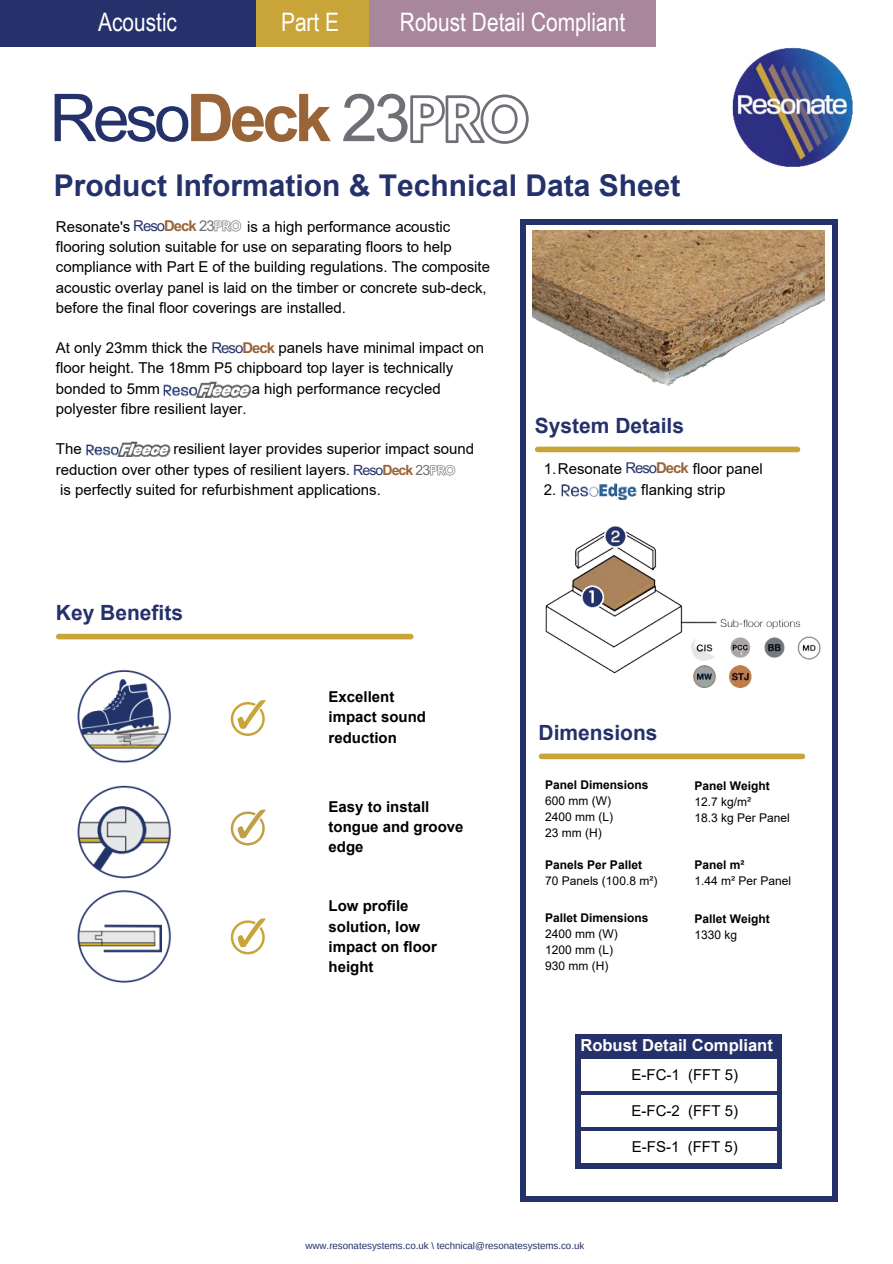
<style>
.page{position:relative;width:893px;height:1264px;background:#fff}
.page>*{position:absolute;margin:0;border:0;box-sizing:border-box;transform-origin:0 0}
.t1{font:66px "Arial MT Pro";letter-spacing:-.065em;color:#24316a}
.t2{font:700 30px "Arial";color:#24316a}
.t3{font:25.5px "Arial Narrow";color:#fff}
.t4{font:700 21px "Arial";color:#24316a}
.t5{font:700 16.5px "Arial";color:#fff}
.t6{font:15px/20.2px "Arial";color:#000}
.t7{font:700 15px/20.2px "Arial";color:#000}
.t8{font:12px/16px "Arial";color:#000}
.t9{font:700 12px "Arial";color:#000}
.t10{font:9.75px "Arimo";color:#24316a}
.s1{font-weight:700;color:#996437}
.s2{color:#6e7075}
.s3{font-family:"Hussar Ekologiczne 1";font-size:54.45px;color:#6e7075}
.s4{font-family:"Arial MT Pro";font-size:14.85px;color:#24316a}
.s5{font-family:"Arial MT Pro";font-weight:700;font-size:14.85px;color:#996437}
.s6{font-family:"Arial MT Pro";font-size:14.85px;color:#6e7075}
.s7{font-family:"Hussar Ekologiczne 1";font-size:12.3px;color:#6e7075}
.s8{font-family:"Arial MT Pro";font-size:14.1px;color:#24316a}
.s9{font-family:"Arial MT Pro";font-weight:700;font-size:14.1px;color:#996437}
.s10{font-family:"Arial MT Pro";font-size:14.1px;color:#6e7075}
.s11{font-family:"Hussar Ekologiczne 1";font-size:11.7px;color:#6e7075}
</style>
<div class="page">
<img style="left:732px;top:47px;width:121px;height:120px">
<div style="left:59px;top:633px;width:352px;height:6px;background:#c8a439"></div>
<svg style="left:231px;top:809px;width:34px;height:36px"></svg>
<svg style="left:231px;top:700px;width:34px;height:36px"></svg>
<svg style="left:231px;top:918px;width:34px;height:36px"></svg>
<div style="left:520px;top:219px;width:317px;height:982px;background:#24316a"></div>
<div style="left:526px;top:225px;width:305px;height:970px;background:#fff"></div>
<div style="left:105px;top:0;width:269px;height:46px;background:#c8a439"></div>
<div style="left:0;top:0;width:256px;height:46px;background:#24316a"></div>
<div style="left:541px;top:753px;width:261px;height:6px;background:#c8a439"></div>
<div style="left:537px;top:446px;width:260px;height:6px;background:#c8a439"></div>
<img style="left:545px;top:526px;width:276px;height:162px">
<img style="left:77px;top:669px;width:94px;height:314px">
<img style="left:86px;top:441px;width:85px;height:17px">
<img style="left:163px;top:381px;width:89px;height:17px">
<img style="left:561px;top:483px;width:76px;height:16px">
<div style="left:369px;top:0;width:286px;height:46px;background:#a8879d"></div>
<div style="left:575px;top:1034px;width:207px;height:134px;background:#24316a"></div>
<div style="left:581px;top:1131px;width:195px;height:31px;background:#fff"></div>
<div style="left:581px;top:1095px;width:195px;height:32px;background:#fff"></div>
<div style="left:581px;top:1059px;width:195px;height:32px;background:#fff"></div>
<img style="left:532px;top:231px;width:292px;height:155px">
<h3 class="t3" style="left:98px;top:3px;width:80px">Acoustic</h3>
<h3 class="t3" style="left:281px;top:3px;width:60px">Part E</h3>
<h3 class="t3" style="left:400px;top:4px;width:227px">Robust Detail Compliant</h3>
<h1 class="t1" style="left:49px;top:80px;width:482px">Reso<span class="s1">Deck</span> <span class="s2">23</span><span class="s3">PRO</span></h1>
<h2 class="t2" style="left:54px;top:164px;width:628px">Product Information &amp; Technical Data Sheet</h2>
<p class="t6" style="left:56px;top:216px;width:435px">Resonate's <span class="s4">Reso</span><span class="s5">Deck</span> <span class="s6">23</span><span class="s7">PRO</span> is a high performance acoustic flooring solution suitable for use on separating floors to help compliance with Part E of the building regulations. The composite acoustic overlay panel is laid on the timber or concrete sub-deck, before the final floor coverings are installed.</p>
<p class="t6" style="left:56px;top:338px;width:429px">At only 23mm thick the <span class="s4">Reso</span><span class="s5">Deck</span> panels have minimal impact on floor height. The 18mm P5 chipboard top layer is technically bonded to 5mm</p>
<p class="t6" style="left:252px;top:378px;width:191px">a high performance recycled</p>
<p class="t6" style="left:56px;top:398px;width:192px">polyester fibre resilient layer.</p>
<p class="t6" style="left:56px;top:439px;width:27px">The</p>
<p class="t6" style="left:56px;top:439px;width:419px;text-indent:117px">resilient layer provides superior impact sound reduction over other types of resilient layers. <span class="s8">Reso</span><span class="s9">Deck</span> <span class="s10">23</span><span class="s11">PRO<br></span>is perfectly suited for refurbishment applications.</p>
<h3 class="t4" style="left:56px;top:597px;width:129px">Key Benefits</h3>
<p class="t7" style="left:328px;top:687px;width:99px">Excellent impact sound reduction</p>
<p class="t7" style="left:328px;top:796px;width:136px">Easy to install tongue and groove edge</p>
<p class="t7" style="left:328px;top:896px;width:110px">Low profile solution, low impact on floor height</p>
<h3 class="t4" style="left:535px;top:410px;width:151px">System Details</h3>
<p class="t6" style="left:641px;top:459px;width:123px;text-indent:-97px">1.Resonate <span class="s4">Reso</span><span class="s5">Deck</span> floor panel flanking strip</p>
<p class="t6" style="left:544px;top:479px;width:14px">2.</p>
<h3 class="t4" style="left:538px;top:717px;width:120px">Dimensions</h3>
<p class="t9" style="left:545px;top:776px;width:105px">Panel Dimensions</p>
<p class="t8" style="left:545px;top:792px;width:69px">600 mm (W)<br>2400 mm (L)<br>23 mm (H)</p>
<p class="t9" style="left:545px;top:856px;width:98px">Panels Per Pallet</p>
<p class="t8" style="left:545px;top:873px;width:113px">70 Panels (100.8 m²)</p>
<p class="t9" style="left:545px;top:909px;width:105px">Pallet Dimensions</p>
<p class="t8" style="left:545px;top:925px;width:74px">2400 mm (W)<br>1200 mm (L)<br>930 mm (H)</p>
<p class="t9" style="left:694px;top:777px;width:77px">Panel Weight</p>
<p class="t8" style="left:694px;top:794px;width:97px">12.7 kg/m²<br>18.3 kg Per Panel</p>
<p class="t9" style="left:694px;top:856px;width:51px">Panel m²</p>
<p class="t8" style="left:694px;top:873px;width:98px">1.44 m² Per Panel</p>
<p class="t9" style="left:694px;top:910px;width:77px">Pallet Weight</p>
<p class="t8" style="left:694px;top:926px;width:44px">1330 kg</p>
<p class="t5" style="left:580px;top:1033px;width:194px">Robust Detail Compliant</p>
<p class="t6" style="left:631px;top:1064px;width:108px">E-FC-1 (FFT 5)</p>
<p class="t6" style="left:631px;top:1100px;width:108px">E-FC-2 (FFT 5)</p>
<p class="t6" style="left:632px;top:1136px;width:107px">E-FS-1 (FFT 5)</p>
<p class="t10" style="left:305px;top:1239px;width:280px">www.resonatesystems.co.uk \ technical@resonatesystems.co.uk</p>
</div>
